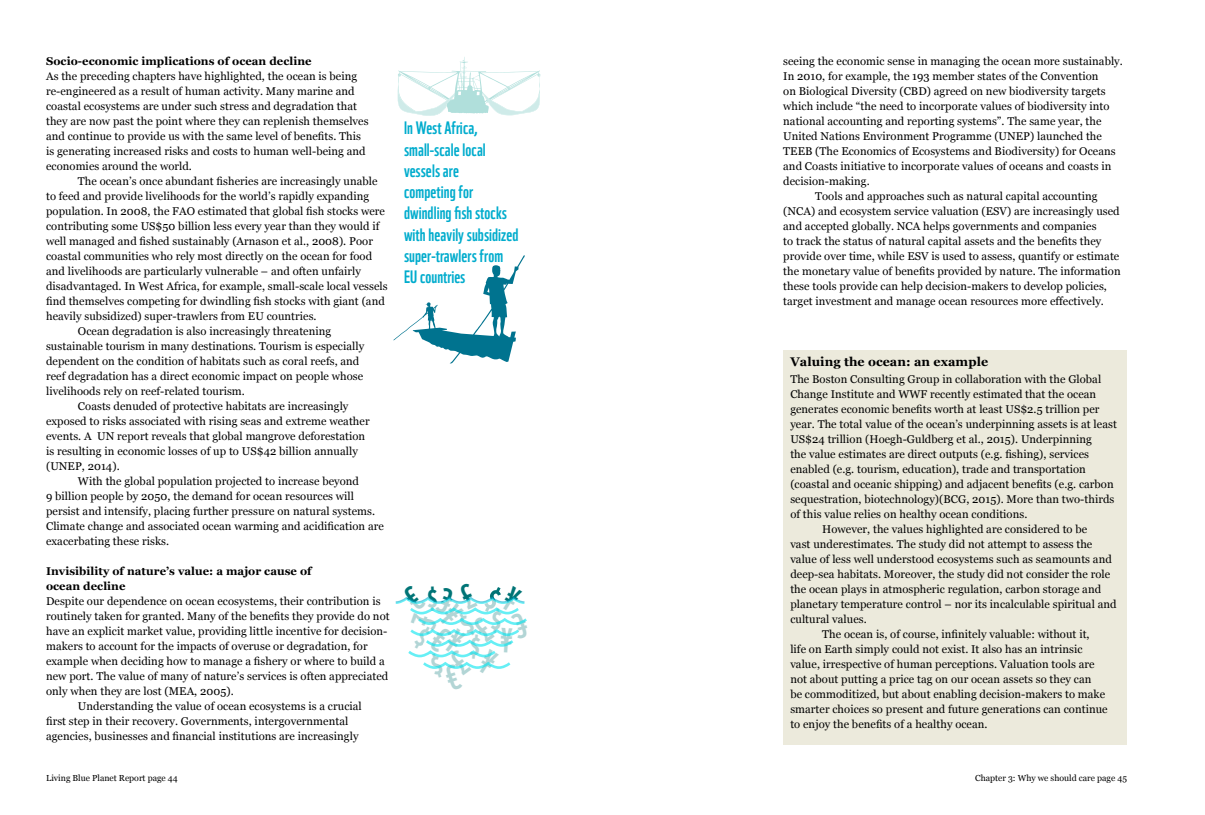
<style>
.page{position:relative;width:1205px;height:815px;background:#fff}
.page>*{position:absolute;margin:0;border:0;box-sizing:border-box;transform-origin:0 0}
.t1{font:17.5px/21.2px "WWF";letter-spacing:.005em;color:#00accd}
.t2{font:700 12.5px "Georgia";letter-spacing:.005em;color:#000}
.t3{font:11.25px/15px "Georgia";letter-spacing:.005em;color:#000}
.t4{font:700 11.25px/15px "Georgia";letter-spacing:.005em;color:#000}
.t5{font:8.75px "Georgia";color:#000}
</style>
<div class="page">
<div style="left:783px;top:350px;width:344px;height:394px;background:#eceadc"></div>
<svg style="left:393px;top:255px;width:132px;height:109px"></svg>
<svg style="left:398px;top:57px;width:142px;height:59px"></svg>
<svg style="left:395px;top:597px;width:132px;height:72px"></svg>
<p class="t4" style="left:46px;top:53px;width:267px">Socio-economic implications of ocean decline</p>
<p class="t3" style="left:46px;top:68px;width:324px">As the preceding chapters have highlighted, the ocean is being re‑engineered as a result of human activity. Many marine and coastal ecosystems are under such stress and degradation that they are now past the point where they can replenish themselves and continue to provide us with the same level of benefits. This is generating increased risks and costs to human well-being and economies around the world.</p>
<p class="t3" style="left:78px;top:173px;width:301px">The ocean’s once abundant fisheries are increasingly unable</p>
<p class="t3" style="left:46px;top:188px;width:325px">to feed and provide livelihoods for the world’s rapidly expanding</p>
<p class="t3" style="left:46px;top:203px;width:340px">population. In 2008, the FAO estimated that global fish stocks were</p>
<p class="t3" style="left:46px;top:218px;width:335px">contributing some US$50 billion less every year than they would if</p>
<p class="t3" style="left:46px;top:233px;width:328px">well managed and fished sustainably (Arnason et al., 2008). Poor</p>
<p class="t3" style="left:46px;top:248px;width:328px">coastal communities who rely most directly on the ocean for food</p>
<p class="t3" style="left:46px;top:263px;width:316px">and livelihoods are particularly vulnerable – and often unfairly</p>
<p class="t3" style="left:46px;top:278px;width:343px">disadvantaged. In West Africa, for example, small-scale local vessels</p>
<p class="t3" style="left:46px;top:293px;width:340px">find themselves competing for dwindling fish stocks with giant (and</p>
<p class="t3" style="left:46px;top:308px;width:272px">heavily subsidized) super-trawlers from EU countries.</p>
<p class="t3" style="left:78px;top:323px;width:255px">Ocean degradation is also increasingly threatening</p>
<p class="t3" style="left:46px;top:338px;width:320px">sustainable tourism in many destinations. Tourism is especially</p>
<p class="t3" style="left:46px;top:353px;width:315px">dependent on the condition of habitats such as coral reefs, and</p>
<p class="t3" style="left:46px;top:368px;width:319px">reef degradation has a direct economic impact on people whose</p>
<p class="t3" style="left:46px;top:383px;width:200px">livelihoods rely on reef-related tourism.</p>
<p class="t3" style="left:78px;top:398px;width:272px">Coasts denuded of protective habitats are increasingly</p>
<p class="t3" style="left:46px;top:413px;width:325px">exposed to risks associated with rising seas and extreme weather</p>
<p class="t3" style="left:46px;top:428px;width:321px">events. A UN report reveals that global mangrove deforestation</p>
<p class="t3" style="left:46px;top:443px;width:313px">is resulting in economic losses of up to US$42 billion annually</p>
<p class="t3" style="left:46px;top:458px;width:75px">(UNEP, 2014).</p>
<p class="t3" style="left:78px;top:473px;width:283px">With the global population projected to increase beyond</p>
<p class="t3" style="left:46px;top:488px;width:309px">9 billion people by 2050, the demand for ocean resources will</p>
<p class="t3" style="left:46px;top:503px;width:331px">persist and intensify, placing further pressure on natural systems.</p>
<p class="t3" style="left:46px;top:518px;width:339px">Climate change and associated ocean warming and acidification are</p>
<p class="t3" style="left:46px;top:533px;width:125px">exacerbating these risks.</p>
<p class="t4" style="left:46px;top:563px;width:267px">Invisibility of nature’s value: a major cause of ocean decline</p>
<p class="t3" style="left:46px;top:593px;width:336px">Despite our dependence on ocean ecosystems, their contribution is</p>
<p class="t3" style="left:46px;top:608px;width:345px">routinely taken for granted. Many of the benefits they provide do not</p>
<p class="t3" style="left:46px;top:623px;width:343px">have an explicit market value, providing little incentive for decision-</p>
<p class="t3" style="left:46px;top:638px;width:323px">makers to account for the impacts of overuse or degradation, for</p>
<p class="t3" style="left:46px;top:653px;width:340px">example when deciding how to manage a fishery or where to build a</p>
<p class="t3" style="left:46px;top:668px;width:344px">new port. The value of many of nature’s services is often appreciated</p>
<p class="t3" style="left:46px;top:683px;width:189px">only when they are lost (MEA, 2005).</p>
<p class="t3" style="left:78px;top:698px;width:285px">Understanding the value of ocean ecosystems is a crucial</p>
<p class="t3" style="left:46px;top:713px;width:304px">first step in their recovery. Governments, intergovernmental</p>
<p class="t3" style="left:46px;top:728px;width:314px">agencies, businesses and financial institutions are increasingly</p>
<h1 class="t1" style="left:404px;top:116px;width:116px">In West Africa, small‑scale local vessels are<br>competing for dwindling fish stocks with heavily subsidized super-trawlers from<br>EU countries</h1>
<p class="t3" style="left:783px;top:53px;width:341px">seeing the economic sense in managing the ocean more sustainably.</p>
<p class="t3" style="left:783px;top:68px;width:317px">In 2010, for example, the 193 member states of the Convention</p>
<p class="t3" style="left:783px;top:83px;width:324px">on Biological Diversity (CBD) agreed on new biodiversity targets</p>
<p class="t3" style="left:783px;top:98px;width:328px">which include “the need to incorporate values of biodiversity into</p>
<p class="t3" style="left:783px;top:113px;width:320px">national accounting and reporting systems”. The same year, the</p>
<p class="t3" style="left:783px;top:128px;width:320px">United Nations Environment Programme (UNEP) launched the</p>
<p class="t3" style="left:783px;top:143px;width:334px">TEEB (The Economics of Ecosystems and Biodiversity) for Oceans</p>
<p class="t3" style="left:783px;top:158px;width:330px">and Coasts initiative to incorporate values of oceans and coasts in</p>
<p class="t3" style="left:783px;top:173px;width:88px">decision-making.</p>
<p class="t3" style="left:815px;top:188px;width:284px">Tools and approaches such as natural capital accounting</p>
<p class="t3" style="left:783px;top:203px;width:338px">(NCA) and ecosystem service valuation (ESV) are increasingly used</p>
<p class="t3" style="left:783px;top:218px;width:315px">and accepted globally. NCA helps governments and companies</p>
<p class="t3" style="left:783px;top:233px;width:320px">to track the status of natural capital assets and the benefits they</p>
<p class="t3" style="left:783px;top:248px;width:338px">provide over time, while ESV is used to assess, quantify or estimate</p>
<p class="t3" style="left:783px;top:263px;width:339px">the monetary value of benefits provided by nature. The information</p>
<p class="t3" style="left:783px;top:278px;width:325px">these tools provide can help decision-makers to develop policies,</p>
<p class="t3" style="left:783px;top:293px;width:322px">target investment and manage ocean resources more effectively.</p>
<p class="t2" style="left:790px;top:353px;width:199px">Valuing the ocean: an example</p>
<p class="t3" style="left:790px;top:371px;width:312px">The Boston Consulting Group in collaboration with the Global</p>
<p class="t3" style="left:790px;top:386px;width:307px">Change Institute and WWF recently estimated that the ocean</p>
<p class="t3" style="left:790px;top:401px;width:311px">generates economic benefits worth at least US$2.5 trillion per</p>
<p class="t3" style="left:790px;top:416px;width:328px">year. The total value of the ocean’s underpinning assets is at least</p>
<p class="t3" style="left:790px;top:431px;width:303px">US$24 trillion (Hoegh-Guldberg et al., 2015). Underpinning</p>
<p class="t3" style="left:790px;top:446px;width:300px">the value estimates are direct outputs (e.g. fishing), services</p>
<p class="t3" style="left:790px;top:461px;width:297px">enabled (e.g. tourism, education), trade and transportation</p>
<p class="t3" style="left:790px;top:476px;width:325px">(coastal and oceanic shipping) and adjacent benefits (e.g. carbon</p>
<p class="t3" style="left:790px;top:491px;width:326px">sequestration, biotechnology)(BCG, 2015). More than two-thirds</p>
<p class="t3" style="left:790px;top:506px;width:239px">of this value relies on healthy ocean conditions.</p>
<p class="t3" style="left:822px;top:521px;width:267px">However, the values highlighted are considered to be</p>
<p class="t3" style="left:790px;top:536px;width:303px">vast underestimates. The study did not attempt to assess the</p>
<p class="t3" style="left:790px;top:551px;width:323px">value of less well understood ecosystems such as seamounts and</p>
<p class="t3" style="left:790px;top:566px;width:321px">deep-sea habitats. Moreover, the study did not consider the role</p>
<p class="t3" style="left:790px;top:581px;width:312px">the ocean plays in atmospheric regulation, carbon storage and</p>
<p class="t3" style="left:790px;top:596px;width:328px">planetary temperature control – nor its incalculable spiritual and</p>
<p class="t3" style="left:790px;top:611px;width:78px">cultural values.</p>
<p class="t3" style="left:822px;top:626px;width:269px">The ocean is, of course, infinitely valuable: without it,</p>
<p class="t3" style="left:790px;top:641px;width:294px">life on Earth simply could not exist. It also has an intrinsic</p>
<p class="t3" style="left:790px;top:656px;width:306px">value, irrespective of human perceptions. Valuation tools are</p>
<p class="t3" style="left:790px;top:671px;width:303px">not about putting a price tag on our ocean assets so they can</p>
<p class="t3" style="left:790px;top:686px;width:316px">be commoditized, but about enabling decision-makers to make</p>
<p class="t3" style="left:790px;top:701px;width:319px">smarter choices so present and future generations can continue</p>
<p class="t3" style="left:790px;top:716px;width:199px">to enjoy the benefits of a healthy ocean.</p>
<p class="t5" style="left:46px;top:771px;width:133px">Living Blue Planet Report page 44</p>
<p class="t5" style="left:975px;top:771px;width:153px">Chapter 3: Why we should care page 45</p>
</div>
